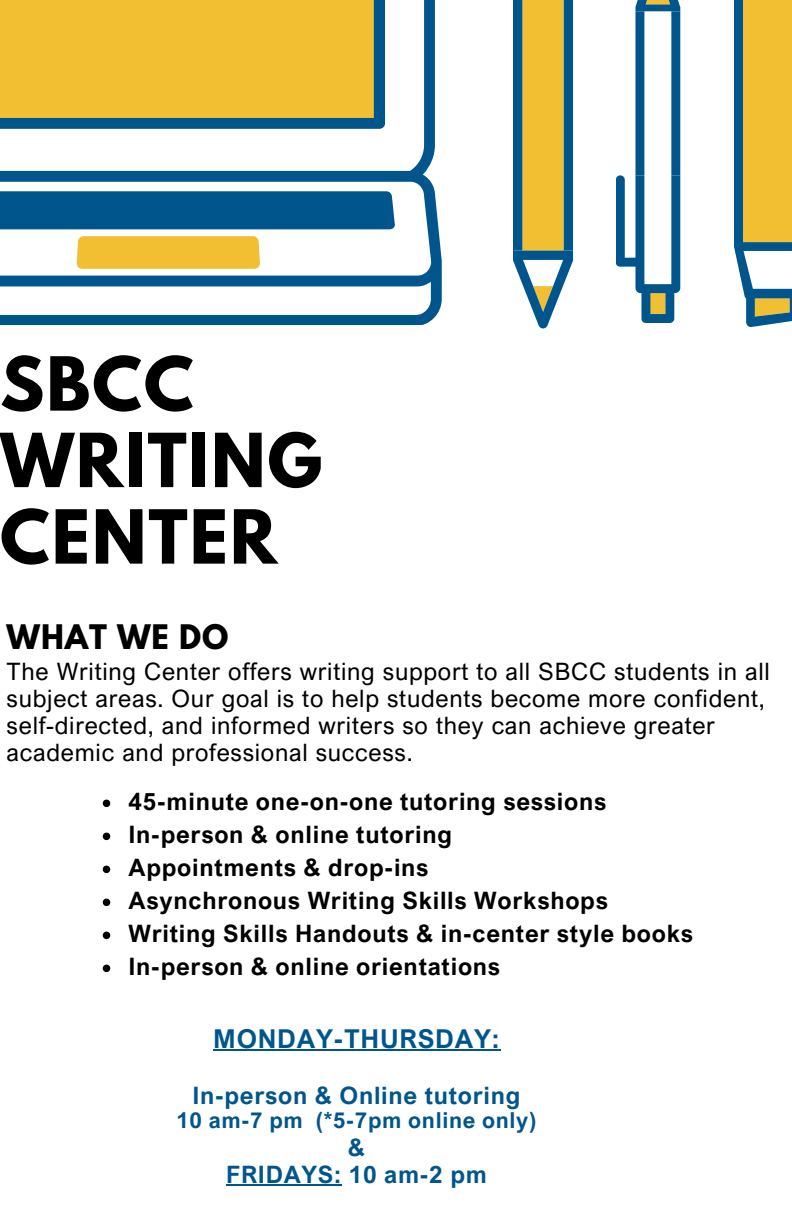
<style>
.page{position:relative;width:792px;height:1224px;background:#fff}
.page>*{position:absolute;margin:0;border:0;box-sizing:border-box;transform-origin:0 0}
.t1{font:700 66px/76.4px "League Spartan";letter-spacing:.03em;color:#000}
.t2{font:700 30px "League Spartan";letter-spacing:.03em;color:#000}
.t3{font:700 26px "Arial Nova";letter-spacing:.03em;color:#00568c}
.t4{font:24px/27px "Arial Nova";letter-spacing:.03em;color:#000}
.t5{font:700 24px "Arial Nova";letter-spacing:.03em;color:#000}
.t6{font:700 24px "Arial Nova";letter-spacing:.03em;color:#00568c}
.t7{font:700 22px "Arial Nova";letter-spacing:.03em;color:#00568c}
</style>
<div class="page">
<svg style="left:513px;top:0;width:60px;height:328px;background:#a0a26c"></svg>
<svg style="left:0;top:0;width:442px;height:325px"></svg>
<div style="left:0;top:191px;width:395px;height:38px;background:#00568c"></div>
<svg style="left:0;top:0;width:385px;height:129px;background:#d7b23c"></svg>
<svg style="left:616px;top:0;width:64px;height:323px"></svg>
<div style="left:734px;top:0;width:9px;height:242px;background:#00568c"></div>
<div style="left:743px;top:0;width:49px;height:242px;background:#f2be32"></div>
<svg style="left:734px;top:242px;width:58px;height:85px"></svg>
<svg style="left:103px;top:800px;width:7px;height:7px"></svg>
<svg style="left:103px;top:833px;width:7px;height:7px"></svg>
<svg style="left:103px;top:866px;width:7px;height:7px"></svg>
<svg style="left:103px;top:899px;width:7px;height:7px"></svg>
<svg style="left:103px;top:932px;width:7px;height:7px"></svg>
<svg style="left:103px;top:965px;width:7px;height:7px"></svg>
<hr style="left:213px;top:1050px;width:287px;height:1px;background:#00568c">
<hr style="left:226px;top:1185px;width:116px;height:1px;background:#00568c">
<p class="t1" style="left:0;top:354px;width:324px">SBCC<br>WRITING<br>CENTER</p>
<p class="t2" style="left:7px;top:622px;width:223px">WHAT WE DO</p>
<p class="t4" style="left:7px;top:657px;width:765px">The Writing Center offers writing support to all SBCC students in all subject areas. Our goal is to help students become more confident, self-directed, and informed writers so they can achieve greater academic and professional success.</p>
<p class="t5" style="left:129px;top:787px;width:479px">45-minute one-on-one tutoring sessions</p>
<p class="t5" style="left:129px;top:820px;width:325px">In-person &amp; online tutoring</p>
<h1 class="t5" style="left:129px;top:853px;width:302px">Appointments &amp; drop-ins</h1>
<h3 class="t5" style="left:129px;top:886px;width:481px">Asynchronous Writing Skills Workshops</h3>
<p class="t5" style="left:129px;top:919px;width:566px">Writing Skills Handouts &amp; in-center style books</p>
<p class="t5" style="left:129px;top:952px;width:373px">In-person &amp; online orientations</p>
<p class="t3" style="left:213px;top:1023px;width:288px">MONDAY-THURSDAY:</p>
<p class="t6" style="left:192px;top:1080px;width:330px">In-person &amp; Online tutoring</p>
<p class="t7" style="left:176px;top:1106px;width:362px">10 am-7 pm (*5-7pm online only)</p>
<p class="t6" style="left:348px;top:1133px;width:19px">&amp;</p>
<h2 class="t6" style="left:226px;top:1160px;width:262px">FRIDAYS: 10 am-2 pm</h2>
</div>
